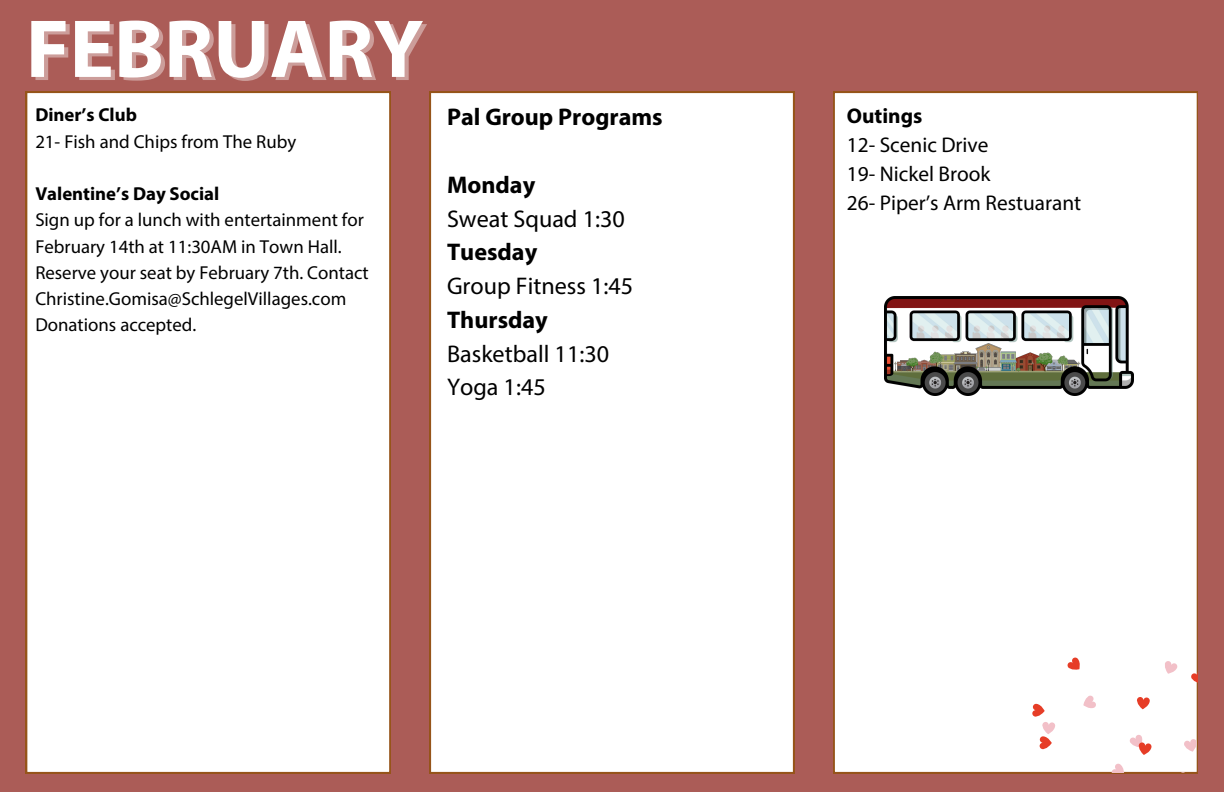
<style>
.page{position:relative;width:1224px;height:792px;background:#ab5c57}
.page>*{position:absolute;margin:0;border:0;box-sizing:border-box;transform-origin:0 0}
.t1{font:700 83px "Myriad Pro";color:#fff}
.t2{font:24.2px/33.8px "Myriad Pro";color:#000}
.t3{font:700 24.2px "Myriad Pro";color:#000}
.t4{font:21.3px/29.2px "Myriad Pro";color:#000}
.t5{font:18.8px "Myriad Pro";color:#000}
.t6{font:700 18.8px "Myriad Pro";color:#000}
.s1{font-weight:700}
</style>
<div class="page">
<div style="left:26px;top:92px;width:364px;height:681px;background:#fff"></div>
<div style="left:430px;top:92px;width:364px;height:681px;background:#fff"></div>
<div style="left:833px;top:92px;width:365px;height:681px;background:#fff"></div>
<svg style="left:1032px;top:647px;width:166px;height:125px;background:#fdf6f5"></svg>
<img style="left:885px;top:297px;width:248px;height:99px">
<h1 class="t1" style="left:26px;top:15px;width:399px">FEBRUARY</h1>
<p class="t6" style="left:35px;top:107px;width:103px">Diner’s Club</p>
<p class="t5" style="left:35px;top:134px;width:262px">21- Fish and Chips from The Ruby</p>
<p class="t6" style="left:35px;top:186px;width:185px">Valentine’s Day Social</p>
<p class="t5" style="left:35px;top:212px;width:330px">Sign up for a lunch with entertainment for</p>
<p class="t5" style="left:35px;top:239px;width:308px">February 14th at 11:30AM in Town Hall.</p>
<p class="t5" style="left:35px;top:265px;width:335px">Reserve your seat by February 7th. Contact</p>
<p class="t5" style="left:35px;top:291px;width:313px">Christine.Gomisa@SchlegelVillages.com</p>
<h2 class="t5" style="left:35px;top:317px;width:163px">Donations accepted.</h2>
<h3 class="t3" style="left:447px;top:107px;width:217px">Pal Group Programs</h3>
<h4 class="t2" style="left:447px;top:170px;width:188px"><span class="s1">Monday<br></span>Sweat Squad 1:30<br><span class="s1">Tuesday<br></span>Group Fitness 1:45<br><span class="s1">Thursday<br></span>Basketball 11:30<br>Yoga 1:45</h4>
<p class="t4" style="left:847px;top:103px;width:236px"><span class="s1">Outings<br></span>12- Scenic Drive<br>19- Nickel Brook<br>26- Piper’s Arm Restuarant</p>
</div>
